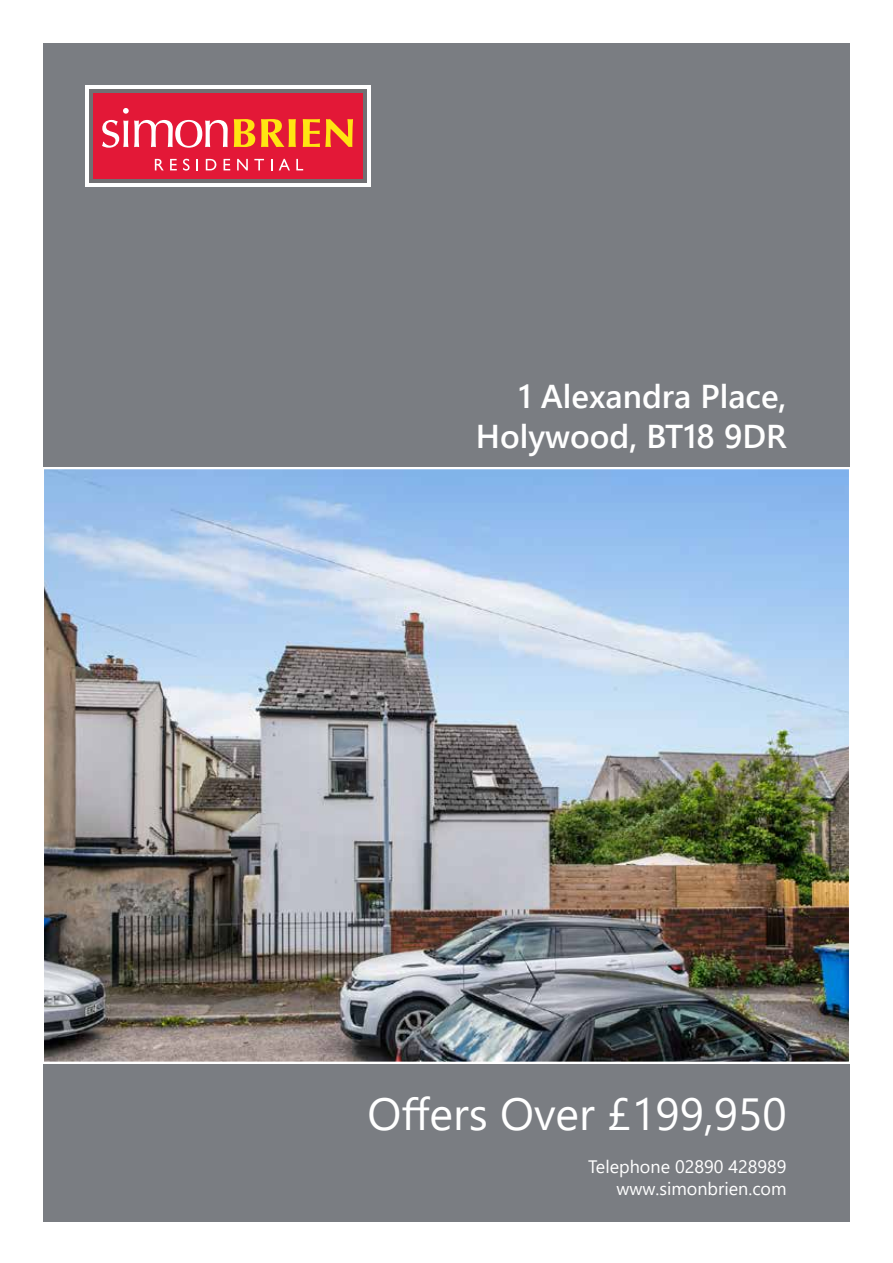
<style>
.page{position:relative;width:893px;height:1263px;background:#fff}
.page>*{position:absolute;margin:0;border:0;box-sizing:border-box;transform-origin:0 0}
.t1{font:45px "Segoe UI";color:#fff}
.t2{font:600 33px/39.6px "Segoe UI";color:#fff;text-align:right}
.t3{font:18px/21.6px "Segoe UI";color:#fff;text-align:right}
</style>
<div class="page">
<div style="left:43px;top:43px;width:807px;height:424px;background:#7a7d82"></div>
<div style="left:43px;top:1064px;width:807px;height:157px;background:#7a7d82"></div>
<img style="left:46px;top:471px;width:801px;height:589px">
<div style="left:85px;top:85px;width:286px;height:102px;background:#fff"></div>
<div style="left:89px;top:89px;width:278px;height:94px;background:#717073"></div>
<div style="left:93px;top:93px;width:270px;height:86px;background:#e31837"></div>
<svg style="left:102px;top:108px;width:126px;height:40px"></svg>
<svg style="left:234px;top:119px;width:21px;height:28px"></svg>
<svg style="left:261px;top:119px;width:35px;height:28px"></svg>
<svg style="left:303px;top:119px;width:50px;height:28px"></svg>
<svg style="left:155px;top:159px;width:9px;height:11px"></svg>
<svg style="left:170px;top:159px;width:7px;height:11px"></svg>
<svg style="left:183px;top:159px;width:7px;height:12px"></svg>
<svg style="left:196px;top:159px;width:2px;height:11px"></svg>
<svg style="left:206px;top:159px;width:10px;height:11px"></svg>
<svg style="left:224px;top:159px;width:6px;height:11px"></svg>
<svg style="left:237px;top:159px;width:11px;height:11px"></svg>
<svg style="left:254px;top:159px;width:10px;height:11px"></svg>
<svg style="left:279px;top:159px;width:11px;height:11px"></svg>
<svg style="left:296px;top:159px;width:7px;height:11px"></svg>
<h2 class="t2" style="left:476px;top:374px;width:312px">1 Alexandra Place,<br>Holywood, BT18 9DR</h2>
<h1 class="t1" style="left:368px;top:1071px;width:421px">Offers Over £199,950</h1>
<p class="t3" style="left:588px;top:1154px;width:200px">Telephone 02890 428989 www.simonbrien.com</p>
</div>
